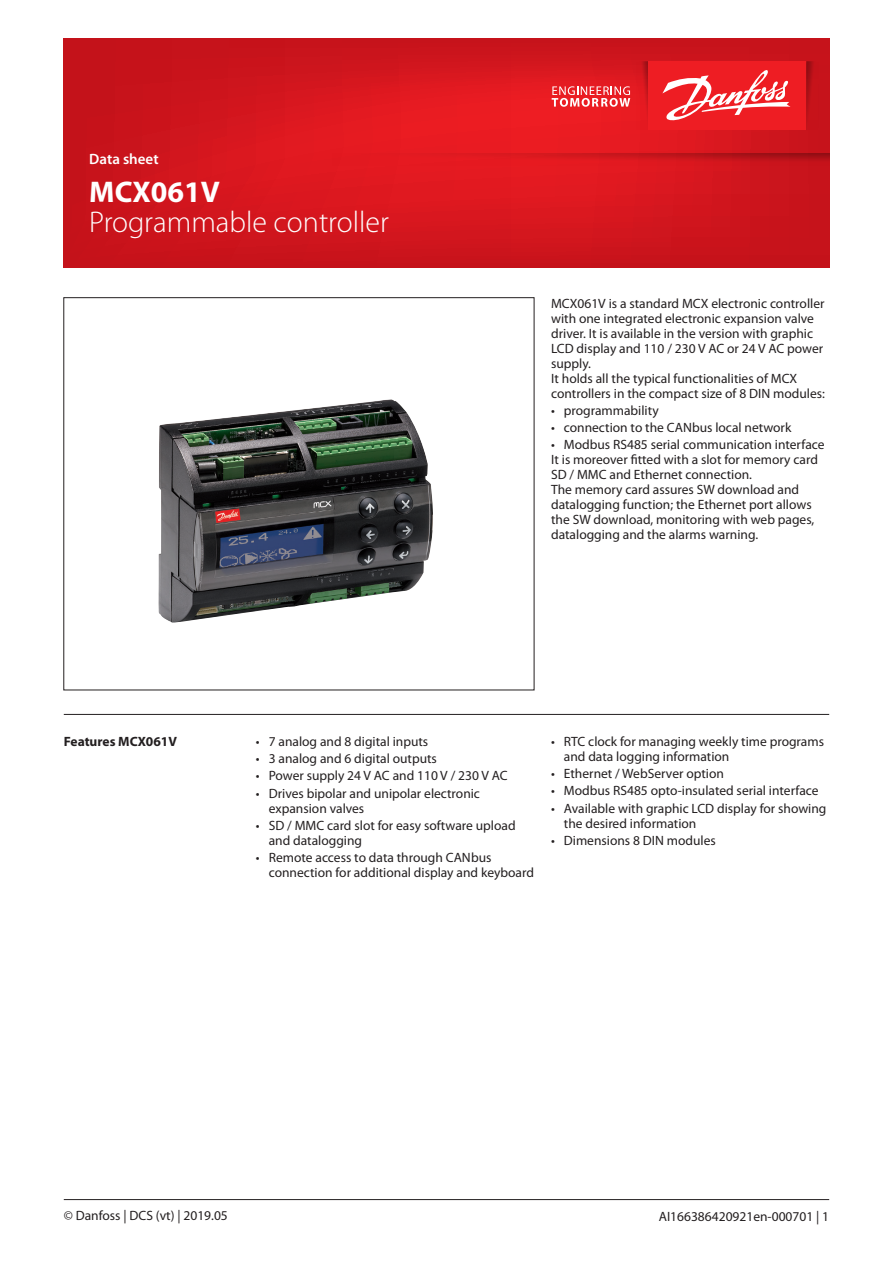
<style>
.page{position:relative;width:893px;height:1263px;background:#fff}
.page>*{position:absolute;margin:0;border:0;box-sizing:border-box;transform-origin:0 0}
.t1{font:300 30px "Myriad Pro";color:#fff}
.t2{font:700 30px "Myriad Pro";color:#fff}
.t3{font:600 15px "Myriad Pro";color:#fff}
.Normtext{font:13.5px/15px "Myriad Pro";color:#231f20}
.Normtext__bold{font:700 13.5px "Myriad Pro";color:#231f20}
</style>
<div class="page">
<img style="left:158px;top:399px;width:275px;height:224px">
<hr style="left:64px;top:714px;width:765px;height:1px;background:#231f20">
<svg style="left:64px;top:38px;width:765px;height:230px;background:#d3151d"></svg>
<svg style="left:806px;top:61px;width:13px;height:69px"></svg>
<svg style="left:636px;top:61px;width:12px;height:69px"></svg>
<div style="left:648px;top:61px;width:158px;height:69px;background:#ee1d23"></div>
<svg style="left:552px;top:86px;width:78px;height:21px;background:#f0696d"></svg>
<svg style="left:662px;top:70px;width:128px;height:51px"></svg>
<svg style="left:332px;top:153px;width:497px;height:13px;background:#d4171d"></svg>
<hr style="left:64px;top:1199px;width:765px;height:1px;background:#231f20">
<p class="t3" style="left:89px;top:151px;width:71px">Data sheet</p>
<h1 class="t2" style="left:89px;top:175px;width:132px">MCX061V</h1>
<h1 class="t1" style="left:89px;top:206px;width:301px">Programmable controller</h1>
<p class="Normtext" style="left:551px;top:296px;width:275px">MCX061V is a standard MCX electronic controller</p>
<p class="Normtext" style="left:551px;top:311px;width:274px">with one integrated electronic expansion valve driver. It is available in the version with graphic<br>LCD display and 110 / 230 V AC or 24 V AC power</p>
<p class="Normtext" style="left:551px;top:356px;width:41px">supply.</p>
<p class="Normtext" style="left:551px;top:371px;width:275px">It holds all the typical functionalities of MCX controllers in the compact size of 8 DIN modules:</p>
<p class="Normtext" style="left:551px;top:403px;width:109px">• programmability</p>
<p class="Normtext" style="left:551px;top:420px;width:242px">• connection to the CANbus local network</p>
<p class="Normtext" style="left:551px;top:437px;width:275px">• Modbus RS485 serial communication interface</p>
<p class="Normtext" style="left:551px;top:452px;width:268px">It is moreover fitted with a slot for memory card<br>SD / MMC and Ethernet connection.</p>
<p class="Normtext" style="left:551px;top:482px;width:262px">The memory card assures SW download and datalogging function; the Ethernet port allows</p>
<p class="Normtext" style="left:551px;top:512px;width:265px">the SW download, monitoring with web pages,</p>
<p class="Normtext" style="left:551px;top:527px;width:209px">datalogging and the alarms warning.</p>
<p class="Normtext__bold" style="left:64px;top:734px;width:115px">Features MCX061V</p>
<p class="Normtext" style="left:256px;top:734px;width:174px">• 7 analog and 8 digital inputs</p>
<p class="Normtext" style="left:256px;top:752px;width:182px">• 3 analog and 6 digital outputs</p>
<p class="Normtext" style="left:256px;top:769px;width:253px">• Power supply 24 V AC and 110 V / 230 V AC</p>
<p class="Normtext" style="left:269px;top:786px;width:213px;text-indent:-13px">• Drives bipolar and unipolar electronic expansion valves</p>
<p class="Normtext" style="left:269px;top:818px;width:248px;text-indent:-13px">• SD / MMC card slot for easy software upload and datalogging</p>
<p class="Normtext" style="left:269px;top:850px;width:267px;text-indent:-13px">• Remote access to data through CANbus connection for additional display and keyboard</p>
<p class="Normtext" style="left:564px;top:734px;width:262px;text-indent:-13px">• RTC clock for managing weekly time programs and data logging information</p>
<p class="Normtext" style="left:551px;top:767px;width:174px">• Ethernet / WebServer option</p>
<p class="Normtext" style="left:551px;top:784px;width:269px">• Modbus RS485 opto-insulated serial interface</p>
<p class="Normtext" style="left:564px;top:801px;width:264px;text-indent:-13px">• Available with graphic LCD display for showing the desired information</p>
<p class="Normtext" style="left:551px;top:833px;width:166px">• Dimensions 8 DIN modules</p>
<p class="Normtext" style="left:64px;top:1209px;width:166px">© Danfoss | DCS (vt) | 2019.05</p>
<p class="Normtext" style="left:659px;top:1209px;width:172px">AI166386420921en-000701 | 1</p>
</div>
